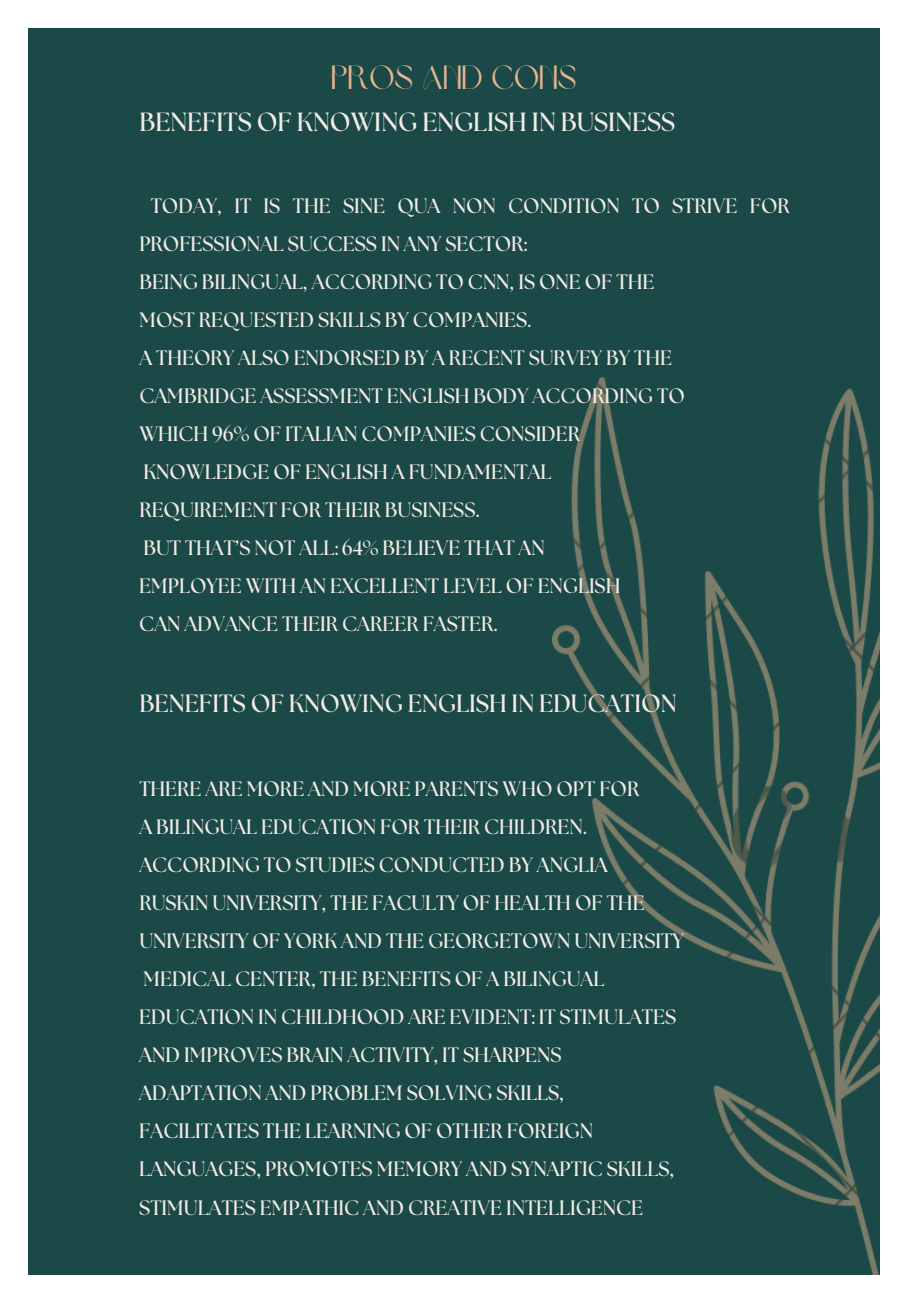
<style>
.page{position:relative;width:908px;height:1304px;background:#fff}
.page>*{position:absolute;margin:0;border:0;box-sizing:border-box;transform-origin:0 0}
.t1{font:33.4px "Brown Sugar";color:#e4b58f}
.t2{font:700 26.2px "The Seasons";color:#f4ece6}
.t3{font:700 24.8px "The Seasons";color:#f4ece6}
.t4{font:700 20.8px/38px "The Seasons";color:#f4ece6}
.s1{color:#1b4947}
</style>
<div class="page">
<div style="left:28px;top:28px;width:851px;height:1247px;background:#1b4947"></div>
<img style="left:552px;top:377px;width:327px;height:898px">
<h1 class="t1" style="left:331px;top:57px;width:247px">PROS AND CONS</h1>
<p class="t2" style="left:139px;top:105px;width:537px">BENEFITS OF KNOWING ENGLISH IN BUSINESS</p>
<p class="t4" style="left:139px;top:186px;width:651px;text-indent:11px">TODAY, IT IS THE SINE QUA NON CONDITION TO STRIVE FOR PROFESSIONAL SUCCESS IN ANY SECTOR:<br>BEING BILINGUAL, ACCORDING TO CNN, IS ONE OF THE<br>MOST REQUESTED SKILLS BY COMPANIES.<br>A THEORY ALSO ENDORSED BY A RECENT SURVEY BY THE CAMBRIDGE ASSESSMENT ENGLISH BODY ACCORDING TO<br>WHICH 96% OF ITALIAN COMPANIES CONSIDER<br>KNOWLEDGE OF ENGLISH A FUNDAMENTAL<br>REQUIREMENT FOR THEIR BUSINESS.<br>BUT THAT’S NOT ALL: 64% BELIEVE THAT AN<br>EMPLOYEE WITH AN EXCELLENT LEVEL OF ENGLISH<br>CAN ADVANCE THEIR CAREER FASTER.</p>
<p class="t3" style="left:139px;top:686px;width:538px">BENEFITS OF KNOWING ENGLISH IN EDUCATION</p>
<p class="t4" style="left:139px;top:770px;width:545px">THERE ARE MORE AND MORE PARENTS WHO OPT FOR<br>A BILINGUAL EDUCATION FOR THEIR CHILDREN.<br>ACCORDING TO STUDIES CONDUCTED BY ANGLIA<br>RUSKIN UNIVERSITY, THE FACULTY OF HEALTH OF THE UNIVERSITY OF YORK AND THE GEORGETOWN UNIVERSITY MEDICAL CENTER, THE BENEFITS OF A BILINGUAL EDUCATION IN CHILDHOOD ARE EVIDENT: IT STIMULATES AND IMPROVES BRAIN ACTIVITY, IT SHARPENS ADAPTATION AND PROBLEM SOLVING SKILLS, FACILITATES THE LEARNING OF OTHER FOREIGN LANGUAGES, PROMOTES MEMORY AND SYNAPTIC SKILLS, STIMULATES EMPATHIC AND CREATIVE INTELLIGENCE<span class="s1">E.</span></p>
</div>
